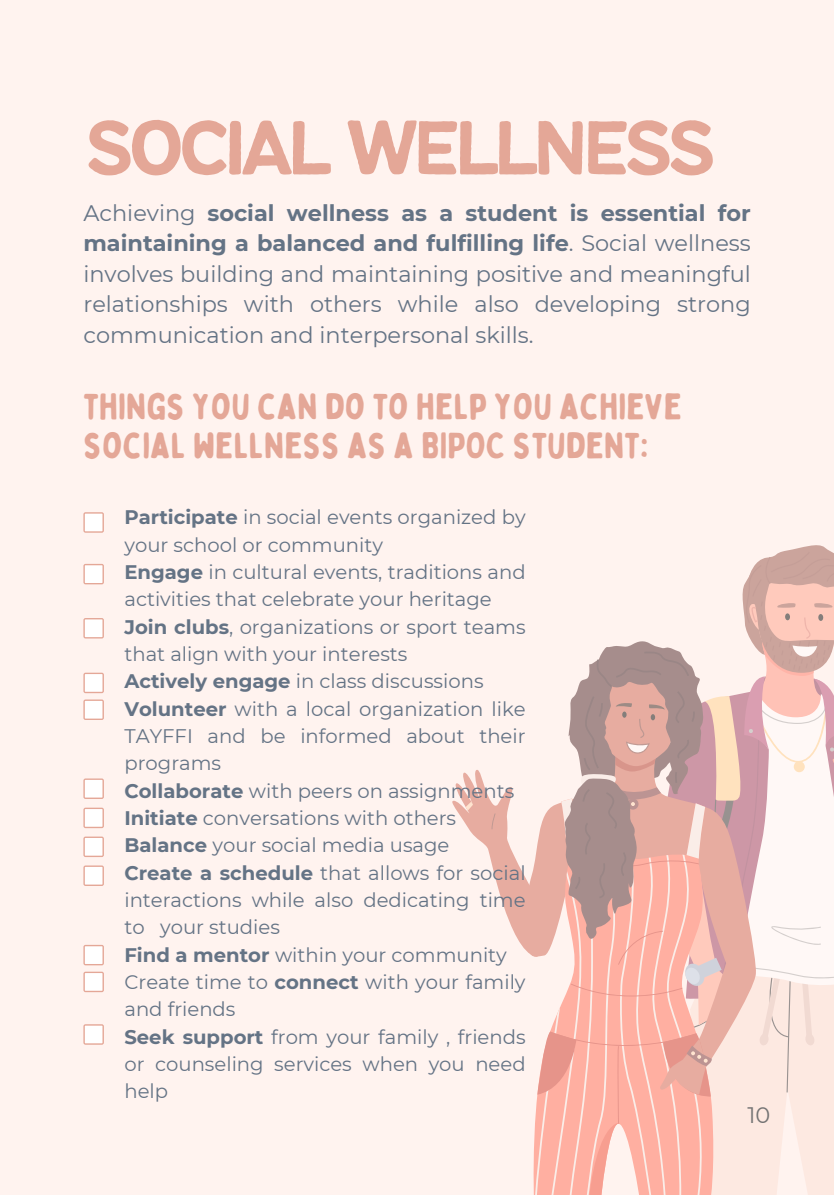
<style>
.page{position:relative;width:834px;height:1196px;background:#fff}
.page>*{position:absolute;margin:0;border:0;box-sizing:border-box;transform-origin:0 0}
.t1{font:100.8px "Bantayog";letter-spacing:-.09em;color:#e4a797}
.t2{font:36.4px/38.8px "Bobby Jones Soft";color:#e4a797}
.t3{font:22.4px/30.4px "Montserrat";color:#647385;text-align:justify}
.t4{font:22.4px "Montserrat";color:#737373}
.t5{font:19.6px/27.4px "Montserrat";color:#647385}
.s1{font-weight:700}
</style>
<div class="page">
<div style="left:0;top:0;width:833px;height:1194px;background:#fff3ef"></div>
<svg style="left:83px;top:564px;width:21px;height:20px"></svg>
<svg style="left:83px;top:618px;width:21px;height:20px"></svg>
<svg style="left:83px;top:699px;width:21px;height:21px"></svg>
<svg style="left:83px;top:1024px;width:21px;height:20px"></svg>
<svg style="left:83px;top:512px;width:21px;height:20px"></svg>
<svg style="left:83px;top:836px;width:21px;height:21px"></svg>
<svg style="left:83px;top:778px;width:21px;height:21px"></svg>
<svg style="left:83px;top:807px;width:21px;height:21px"></svg>
<svg style="left:83px;top:672px;width:21px;height:21px"></svg>
<svg style="left:83px;top:944px;width:21px;height:21px"></svg>
<svg style="left:83px;top:865px;width:21px;height:21px"></svg>
<svg style="left:452px;top:545px;width:381px;height:649px"></svg>
<svg style="left:83px;top:971px;width:21px;height:21px"></svg>
<p class="t1" style="left:83px;top:103px;width:636px">social wellness</p>
<p class="t3" style="left:83px;top:197px;width:669px">Achieving <span class="s1">social wellness as a student is essential for maintaining a balanced and fulfilling life</span>. Social wellness involves building and maintaining positive and meaningful relationships with others while also developing strong communication and interpersonal skills.</p>
<p class="t2" style="left:83px;top:387px;width:600px">THINGS YOU CAN DO TO HELP YOU ACHIEVE<br>SOCIAL WELLNESS AS A BIPOC STUDENT:</p>
<p class="t5" style="left:124px;top:503px;width:403px"><span class="s1">Participate</span> in social events organized by your school or community</p>
<p class="t5" style="left:124px;top:558px;width:403px"><span class="s1">Engage</span> in cultural events, traditions and activities that celebrate your heritage</p>
<p class="t5" style="left:124px;top:613px;width:403px"><span class="s1">Join clubs</span>, organizations or sport teams that align with your interests</p>
<p class="t5" style="left:124px;top:667px;width:361px"><span class="s1">Actively engage</span> in class discussions</p>
<p class="t5" style="left:124px;top:695px;width:403px;text-align:justify"><span class="s1">Volunteer</span> with a local organization like TAYFFI and be informed about their programs</p>
<p class="t5" style="left:124px;top:776px;width:391px"><span class="s1">Collaborate</span> with peers on assignments</p>
<p class="t5" style="left:124px;top:804px;width:333px"><span class="s1">Initiate</span> conversations with others</p>
<p class="t5" style="left:124px;top:831px;width:326px"><span class="s1">Balance</span> your social media usage</p>
<p class="t5" style="left:124px;top:858px;width:403px;text-align:justify"><span class="s1">Create a schedule</span> that allows for social interactions while also dedicating time to your studies</p>
<p class="t5" style="left:124px;top:940px;width:384px"><span class="s1">Find a mentor</span> within your community</p>
<p class="t5" style="left:124px;top:968px;width:403px">Create time to <span class="s1">connect</span> with your family and friends</p>
<p class="t5" style="left:124px;top:1022px;width:403px;text-align:justify"><span class="s1">Seek support</span> from your family , friends or counseling services when you need help</p>
<p class="t4" style="left:747px;top:1101px;width:24px">10</p>
</div>
